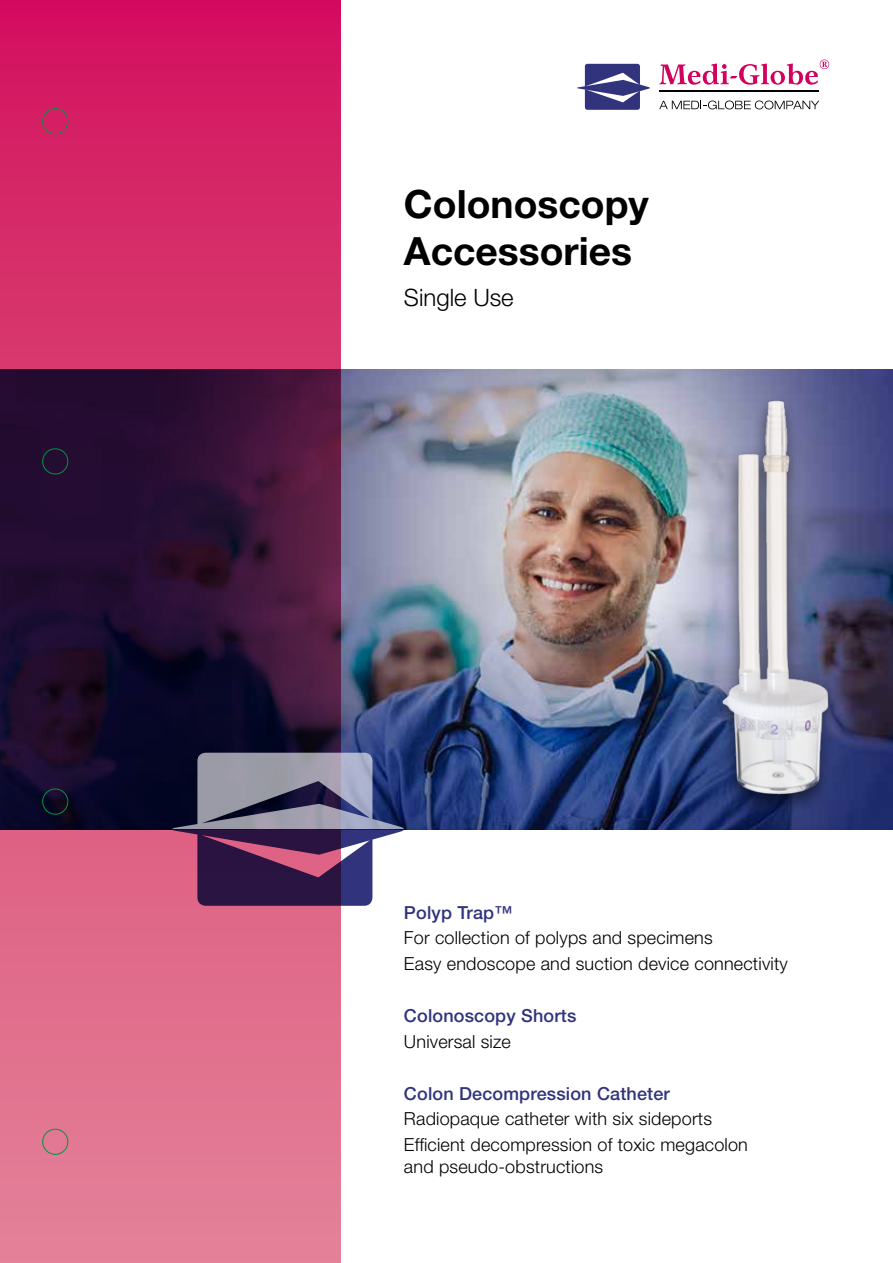
<style>
.page{position:relative;width:893px;height:1263px;background:#fff}
.page>*{position:absolute;margin:0;border:0;box-sizing:border-box;transform-origin:0 0}
.t1{font:700 39px/46.8px "Helvetica Neue LT Std";color:#000}
.t2{font:300 24px "Helvetica Neue LT Std";color:#000}
.t3{font:300 18px/25.8px "Helvetica Neue LT Std";letter-spacing:.01em;color:#000}
.t4{font:500 18px "Helvetica Neue LT Std";letter-spacing:.01em;color:#31337c}
</style>
<div class="page">
<img style="left:340px;top:370px;width:553px;height:459px">
<div style="left:709px;top:396px;width:133px;height:420px;background:#000;opacity:.5"></div>
<img style="left:712px;top:390px;width:128px;height:414px">
<svg style="left:0;top:0;width:340px;height:1263px;background:#9b3660"></svg>
<svg style="left:659px;top:59px;width:170px;height:26px"></svg>
<svg style="left:659px;top:101px;width:160px;height:8px"></svg>
<hr style="left:659px;top:91px;width:159px;height:1px;background:#000">
<svg style="left:585px;top:64px;width:55px;height:46px;background:#505290"></svg>
<hr style="left:577px;top:87px;width:73px;height:2px;background:#31337c">
<svg style="left:172px;top:753px;width:232px;height:153px;background:#6d5a7b"></svg>
<div style="left:43px;top:789px;width:25px;height:25px;border:1px solid #00963f;border-radius:50%"></div>
<div style="left:43px;top:1129px;width:25px;height:25px;border:1px solid #00963f;border-radius:50%"></div>
<div style="left:43px;top:449px;width:25px;height:25px;border:1px solid #00963f;border-radius:50%"></div>
<div style="left:43px;top:108px;width:25px;height:26px;border:1px solid #00963f;border-radius:50%"></div>
<h1 class="t1" style="left:404px;top:180px;width:246px">Colonoscopy<br>Accessories</h1>
<h2 class="t2" style="left:404px;top:283px;width:111px">Single Use</h2>
<p class="t4" style="left:404px;top:901px;width:110px">Polyp Trap™</p>
<p class="t3" style="left:404px;top:925px;width:385px">For collection of polyps and specimens<br>Easy endoscope and suction device connectivity</p>
<p class="t4" style="left:404px;top:1005px;width:174px">Colonoscopy Shorts</p>
<p class="t3" style="left:404px;top:1028px;width:109px">Universal size</p>
<p class="t4" style="left:404px;top:1082px;width:267px">Colon Decompression Catheter</p>
<p class="t3" style="left:404px;top:1106px;width:345px">Radiopaque catheter with six sideports<br>Efficient decompression of toxic megacolon</p>
<p class="t3" style="left:404px;top:1153px;width:201px">and pseudo-obstructions</p>
</div>
